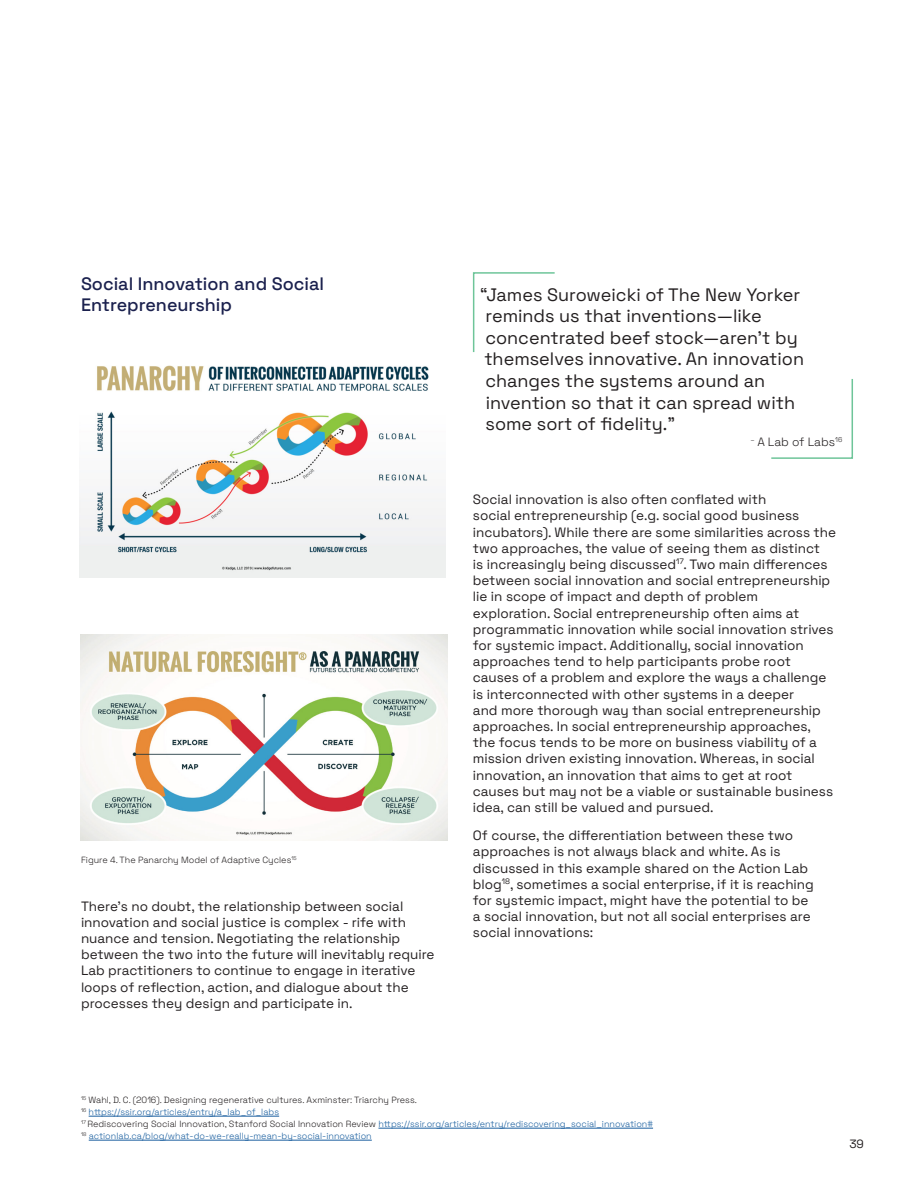
<style>
.page{position:relative;width:918px;height:1188px;background:#fff}
.page>*{position:absolute;margin:0;border:0;box-sizing:border-box;transform-origin:0 0}
.t1{font:18px/21.6px "Space Grotesk";color:#231f20}
.t2{font:500 18px/21.6px "Space Grotesk";color:#1b214e}
.t3{font:13.5px/16.2px "Space Grotesk";color:#231f20}
.t4{font:300 12px "Space Grotesk";color:#231f20}
.t5{font:12px "Space Grotesk";color:#231f20}
.t6{font:300 9px "Space Grotesk";color:#175d9e}
.t7{font:300 9px "Space Grotesk";color:#231f20}
.s1{color:#231f20}
</style>
<div class="page">
<img style="left:80px;top:365px;width:365px;height:212px">
<img style="left:81px;top:634px;width:366px;height:206px">
<svg style="left:472px;top:272px;width:83px;height:81px"></svg>
<svg style="left:771px;top:379px;width:82px;height:80px"></svg>
<hr style="left:89px;top:1116px;width:190px;height:1px;background:#175d9e">
<hr style="left:378px;top:1128px;width:275px;height:1px;background:#175d9e">
<hr style="left:89px;top:1140px;width:283px;height:1px;background:#175d9e">
<p class="t2" style="left:81px;top:272px;width:245px">Social Innovation and Social<br>Entrepreneurship</p>
<p class="t1" style="left:480px;top:283px;width:325px">“James Suroweicki of The New Yorker reminds us that inventions—like concentrated beef stock—aren't by themselves innovative. An innovation changes the systems around an invention so that it can spread with some sort of fidelity.”</p>
<p class="t4" style="left:750px;top:433px;width:94px"><sup>–</sup> A Lab of Labs<sup>16</sup></p>
<p class="t7" style="left:81px;top:853px;width:217px">Figure 4. The Panarchy Model of Adaptive Cycles<sup>15</sup></p>
<p class="t3" style="left:81px;top:897px;width:355px">There’s no doubt, the relationship between social innovation and social justice is complex - rife with nuance and tension. Negotiating the relationship between the two into the future will inevitably require Lab practitioners to continue to engage in iterative loops of reflection, action, and dialogue about the processes they design and participate in.</p>
<p class="t3" style="left:473px;top:491px;width:365px">Social innovation is also often conflated with<br>social entrepreneurship (e.g. social good business incubators). While there are some similarities across the two approaches, the value of seeing them as distinct<br>is increasingly being discussed<sup>17</sup>. Two main differences between social innovation and social entrepreneurship lie in scope of impact and depth of problem exploration. Social entrepreneurship often aims at programmatic innovation while social innovation strives for systemic impact. Additionally, social innovation approaches tend to help participants probe root causes of a problem and explore the ways a challenge is interconnected with other systems in a deeper<br>and more thorough way than social entrepreneurship approaches. In social entrepreneurship approaches, the focus tends to be more on business viability of a mission driven existing innovation. Whereas, in social innovation, an innovation that aims to get at root causes but may not be a viable or sustainable business idea, can still be valued and pursued.</p>
<p class="t3" style="left:473px;top:827px;width:342px">Of course, the differentiation between these two approaches is not always black and white. As is discussed in this example shared on the Action Lab blog<sup>18</sup>, sometimes a social enterprise, if it is reaching for systemic impact, might have the potential to be a social innovation, but not all social enterprises are social innovations:</p>
<p class="t7" style="left:81px;top:1094px;width:337px"><sup>15</sup> Wahl, D. C. (2016). Designing regenerative cultures. Axminster: Triarchy Press.</p>
<p class="t6" style="left:81px;top:1106px;width:200px"><sup>16</sup> https://ssir.org/articles/entry/a_lab_of_labs</p>
<p class="t6" style="left:81px;top:1118px;width:574px"><sup>17</sup> <span class="s1">Rediscovering Social Innovation, Stanford Social Innovation Review</span> https://ssir.org/articles/entry/rediscovering_social_innovation#</p>
<p class="t6" style="left:81px;top:1130px;width:292px"><sup>18</sup> actionlab.ca/blog/what-do-we-really-mean-by-social-innovation</p>
<p class="t5" style="left:849px;top:1135px;width:16px">39</p>
</div>
